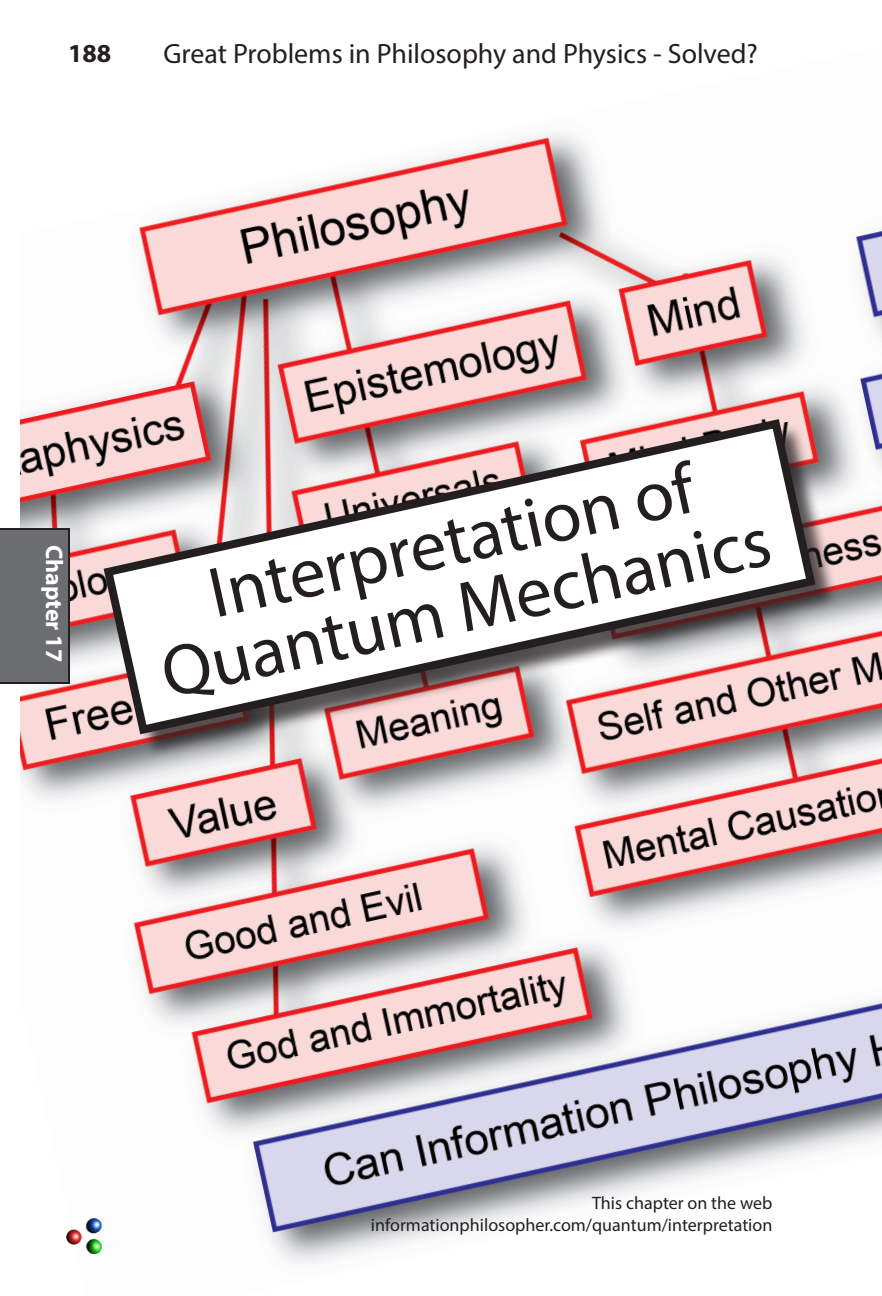
<style>
.page{position:relative;width:882px;height:1296px;background:#fff}
.page>*{position:absolute;margin:0;border:0;box-sizing:border-box;transform-origin:0 0}
.t1{font:72px/67.6px "Myriad Pro";color:#231f20;text-align:center}
.t2{font:28px "Myriad Pro";color:#231f20}
.t3{font:700 26px "Myriad Pro";color:#231f20}
.t4{font:700 24px "Myriad Pro";color:#fff}
.t5{font:18px/21.6px "Myriad Pro";color:#231f20;text-align:right}
</style>
<div class="page">
<img style="left:20px;top:133px;width:826px;height:1131px">
<svg style="left:846px;top:229px;width:36px;height:917px"></svg>
<div style="left:108px;top:424px;width:731px;height:334px;background:#231f20;opacity:.75"></div>
<svg style="left:99px;top:414px;width:721px;height:325px"></svg>
<img style="left:67px;top:1218px;width:35px;height:36px">
<div style="left:0;top:528px;width:70px;height:156px;background:#6c6d70"></div>
<h3 class="t3" style="left:68px;top:36px;width:45px">188</h3>
<h2 class="t2" style="left:163px;top:36px;width:596px">Great Problems in Philosophy and Physics - Solved?</h2>
<h3 class="t4" style="left:70px;top:545px;width:119px;rotate:90deg">Chapter 17</h3>
<h1 class="t1" style="left:141px;top:571px;width:623px;rotate:-12deg">Interpretation of<br>Quantum Mechanics</h1>
<p class="t5" style="left:371px;top:1192px;width:403px">This chapter on the web informationphilosopher.com/quantum/interpretation</p>
</div>
